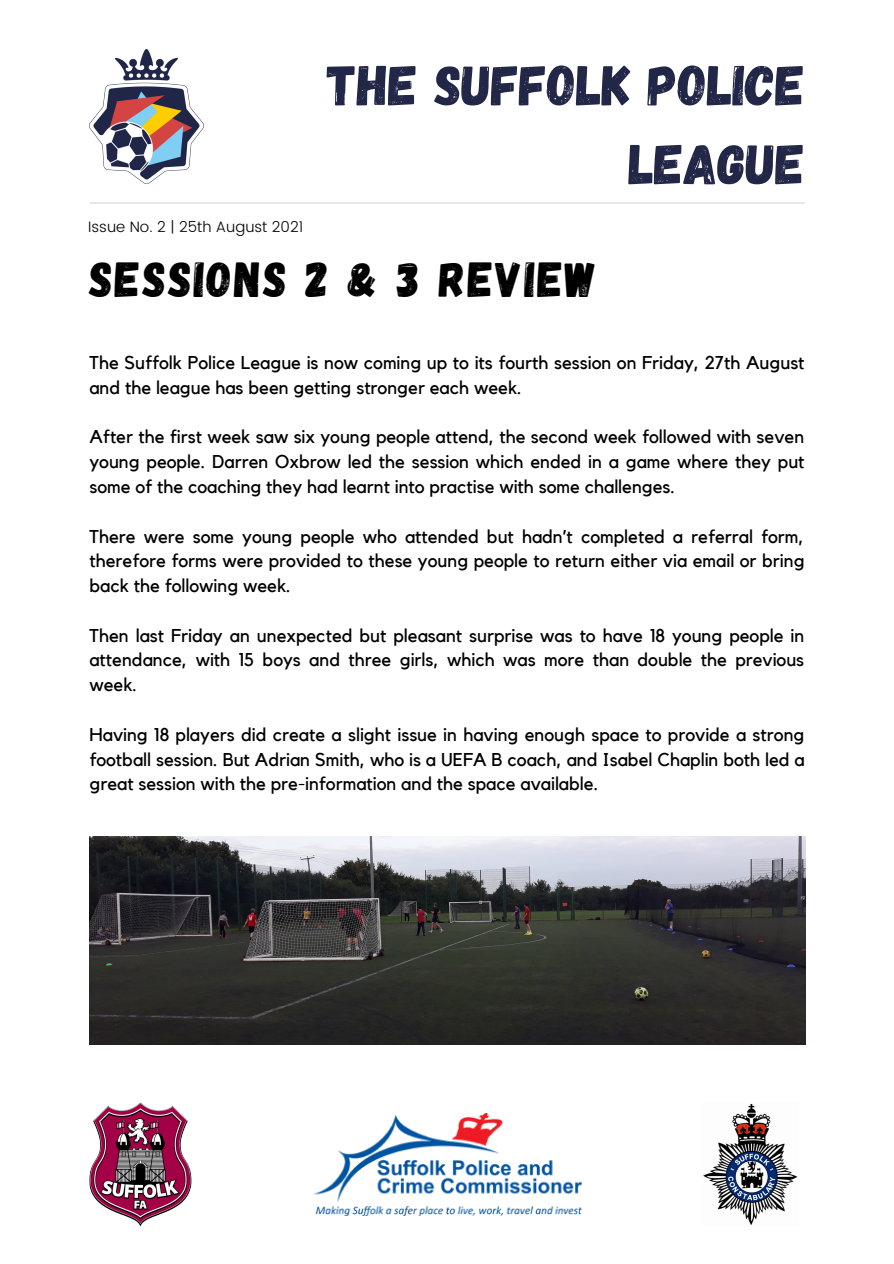
<style>
.page{position:relative;width:894px;height:1264px;background:#fff}
.page>*{position:absolute;margin:0;border:0;box-sizing:border-box;transform-origin:0 0}
.t1{font:56.55px/78.8px "Gagalin";color:#222748;text-align:right}
.t2{font:49.2px "Gagalin";letter-spacing:.045em;color:#000}
.t3{font:18.45px/24.8px "Kollektif";color:#000;text-align:justify}
.t4{font:300 15px "Poppins";color:#000}
</style>
<div class="page">
<hr style="left:90px;top:202px;width:714px;height:1px;background:#d6d6d6">
<img style="left:89px;top:49px;width:114px;height:134px">
<img style="left:89px;top:1102px;width:103px;height:124px">
<img style="left:703px;top:1103px;width:95px;height:122px">
<img style="left:313px;top:1113px;width:268px;height:102px">
<img style="left:89px;top:836px;width:715px;height:208px">
<p class="t4" style="left:88px;top:218px;width:216px">Issue No. 2 | 25th August 2021</p>
<p class="t1" style="left:327px;top:43px;width:479px">THE SUFFOLK POLICE<br>LEAGUE</p>
<p class="t2" style="left:89px;top:248px;width:509px">SESSIONS 2 &amp; 3 REVIEW</p>
<p class="t3" style="left:89px;top:351px;width:716px">The Suffolk Police League is now coming up to its fourth session on Friday, 27th August and the league has been getting stronger each week.</p>
<p class="t3" style="left:89px;top:425px;width:716px">After the first week saw six young people attend, the second week followed with seven young people. Darren Oxbrow led the session which ended in a game where they put some of the coaching they had learnt into practise with some challenges.</p>
<p class="t3" style="left:89px;top:524px;width:716px">There were some young people who attended but hadn’t completed a referral form, therefore forms were provided to these young people to return either via email or bring back the following week.</p>
<p class="t3" style="left:89px;top:623px;width:716px">Then last Friday an unexpected but pleasant surprise was to have 18 young people in attendance, with 15 boys and three girls, which was more than double the previous week.</p>
<p class="t3" style="left:89px;top:722px;width:716px">Having 18 players did create a slight issue in having enough space to provide a strong football session. But Adrian Smith, who is a UEFA B coach, and Isabel Chaplin both led a great session with the pre-information and the space available.</p>
</div>
